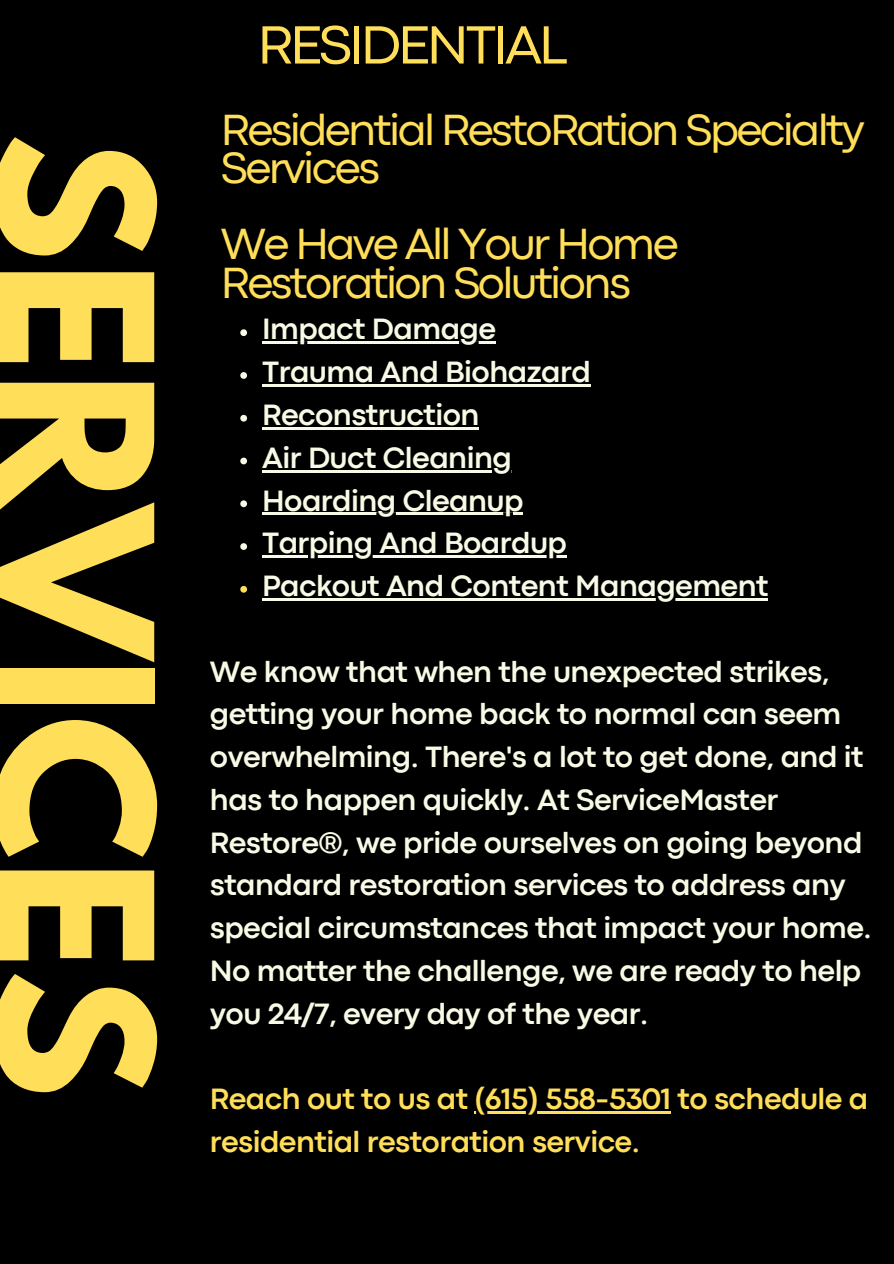
<style>
.page{position:relative;width:894px;height:1264px;background:#fff}
.page>*{position:absolute;margin:0;border:0;box-sizing:border-box;transform-origin:0 0}
.t1{font:700 190.35px "League Spartan";color:#ffde59}
.t2{font:56.1px "Codec Pro";letter-spacing:-.06em;color:#ffde59}
.t3{font:45.6px/38.2px "Codec Pro";letter-spacing:-.055em;color:#ffde59}
.t4{font:700 30.75px/42.8px "Codec Pro";letter-spacing:-.02em;color:#f8fae5}
.t5{font:700 30.75px "Codec Pro";letter-spacing:-.02em;color:#ffde59}
</style>
<div class="page">
<div style="left:0;top:0;width:893px;height:1263px;background:#000"></div>
<svg style="left:240px;top:329px;width:7px;height:7px"></svg>
<hr style="left:262px;top:342px;width:233px;height:2px;background:#f8fae5">
<svg style="left:240px;top:372px;width:7px;height:7px"></svg>
<hr style="left:262px;top:384px;width:328px;height:3px;background:#f8fae5">
<svg style="left:240px;top:415px;width:7px;height:6px"></svg>
<hr style="left:262px;top:427px;width:217px;height:2px;background:#f8fae5">
<svg style="left:240px;top:457px;width:7px;height:7px"></svg>
<hr style="left:262px;top:470px;width:249px;height:2px;background:#f8fae5">
<svg style="left:240px;top:500px;width:7px;height:7px"></svg>
<hr style="left:262px;top:513px;width:261px;height:2px;background:#f8fae5">
<svg style="left:240px;top:543px;width:7px;height:7px"></svg>
<hr style="left:262px;top:555px;width:304px;height:3px;background:#f8fae5">
<svg style="left:240px;top:586px;width:7px;height:6px"></svg>
<hr style="left:262px;top:598px;width:505px;height:2px;background:#f8fae5">
<hr style="left:474px;top:1111px;width:196px;height:2px;background:#ffde59">
<h1 class="t1" style="left:168px;top:133px;width:966px;rotate:90deg">SERVICES</h1>
<h2 class="t2" style="left:257px;top:25px;width:312px">RESIDENTIAL</h2>
<h4 class="t3" style="left:221px;top:114px;width:645px">Residential RestoRation Specialty<br>Services</h4>
<h3 class="t3" style="left:221px;top:228px;width:459px">We Have All Your Home<br>Restoration Solutions</h3>
<h3 class="t4" style="left:262px;top:310px;width:235px">Impact Damage</h3>
<h3 class="t4" style="left:262px;top:353px;width:330px">Trauma And Biohazard</h3>
<p class="t4" style="left:262px;top:395px;width:219px">Reconstruction</p>
<p class="t4" style="left:262px;top:438px;width:251px">Air Duct Cleaning</p>
<p class="t4" style="left:262px;top:481px;width:263px">Hoarding Cleanup</p>
<p class="t4" style="left:262px;top:524px;width:306px">Tarping And Boardup</p>
<p class="t4" style="left:262px;top:566px;width:508px">Packout And Content Management</p>
<p class="t4" style="left:210px;top:652px;width:663px">We know that when the unexpected strikes, getting your home back to normal can seem overwhelming. There's a lot to get done, and it has to happen quickly. At ServiceMaster Restore®, we pride ourselves on going beyond standard restoration services to address any special circumstances that impact your home.<br>No matter the challenge, we are ready to help you 24/7, every day of the year.</p>
<p class="t5" style="left:210px;top:1088px;width:659px">Reach out to us at (615) 558-5301 to schedule a</p>
<h4 class="t5" style="left:210px;top:1130px;width:431px">residential restoration service.</h4>
</div>
